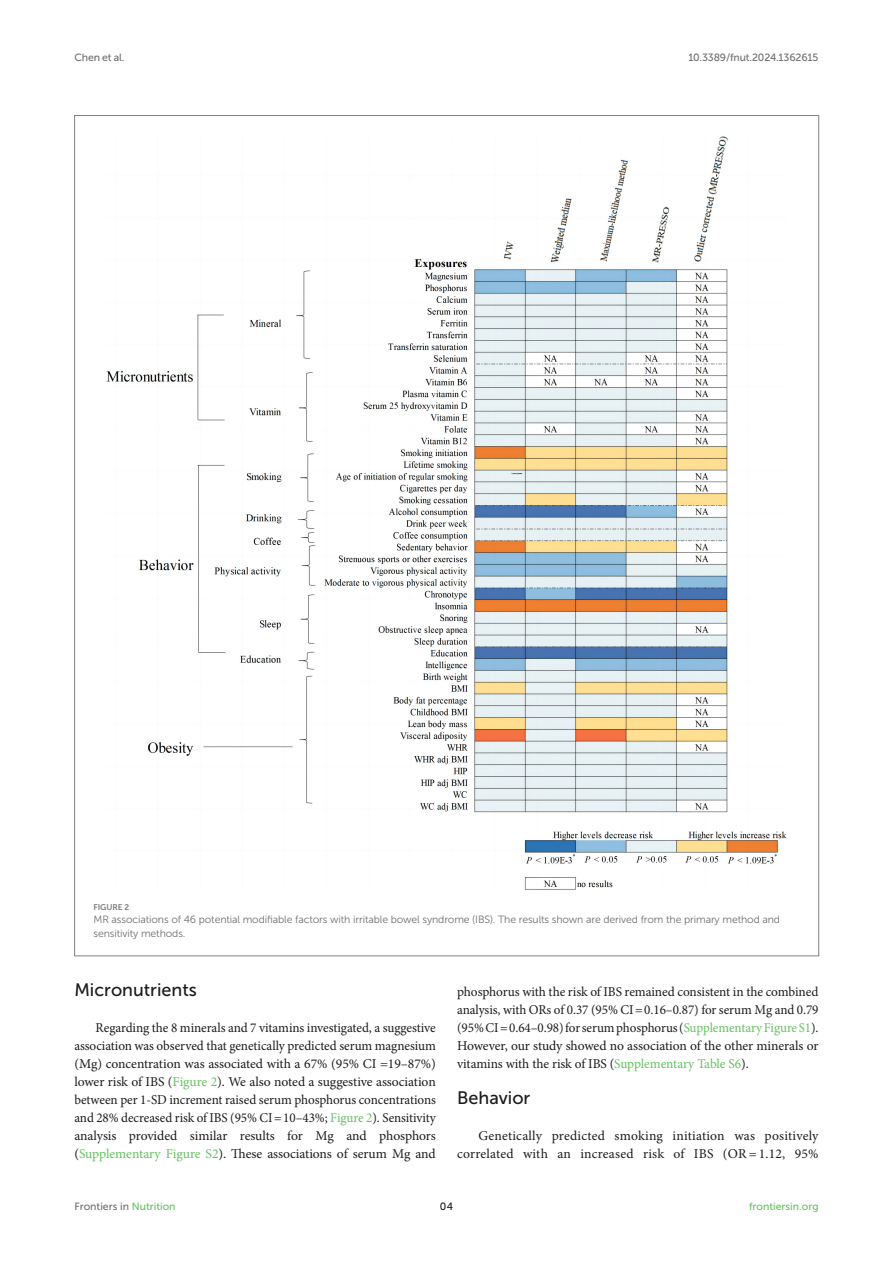
<style>
.page{position:relative;width:893px;height:1263px;background:#fff}
.page>*{position:absolute;margin:0;border:0;box-sizing:border-box;transform-origin:0 0}
.HEAD_2{font:18px "Museo Sans 500";color:#1b1c1b}
.TEXT_FLUSH{font:13.5px/18px "Minion Pro";color:#1b1c1b;text-align:justify}
.FIG_LEG{font:10.5px/13.5px "Museo Sans 300";letter-spacing:-.01em;color:#706f70}
.t1{font:10.5px "Museo Sans 500";letter-spacing:-.015em;color:#706f70}
.t2{font:10.5px "Museo Sans 500";color:#65c161}
.t3{font:10.5px "Museo Sans 500";color:#1b1c1b}
.FIG_HD{font:8.25px "Museo Sans 700";letter-spacing:-.01em;color:#7e7f7f}
.s1{color:#65c161}
</style>
<div class="page">
<img style="left:106px;top:136px;width:681px;height:754px">
<p class="t1" style="left:74px;top:51px;width:52px">Chen et al.</p>
<p class="t1" style="left:688px;top:51px;width:132px">10.3389/fnut.2024.1362615</p>
<p class="FIG_HD" style="left:94px;top:902px;width:37px">FIGURE 2</p>
<p class="FIG_LEG" style="left:94px;top:913px;width:688px">MR associations of 46 potential modifiable factors with irritable bowel syndrome (IBS). The results shown are derived from the primary method and sensitivity methods.</p>
<p class="HEAD_2" style="left:74px;top:980px;width:124px">Micronutrients</p>
<p class="TEXT_FLUSH" style="left:74px;top:1019px;width:363px;text-indent:21px">Regarding the 8 minerals and 7 vitamins investigated, a suggestive association was observed that genetically predicted serum magnesium (Mg) concentration was associated with a 67% (95% CI =19–87%) lower risk of IBS (<span class="s1">Figure 2</span>). We also noted a suggestive association between per 1-SD increment raised serum phosphorus concentrations and 28% decreased risk of IBS (95% CI=10–43%; <span class="s1">Figure 2</span>). Sensitivity analysis provided similar results for Mg and phosphors (<span class="s1">Supplementary Figure S2</span>). These associations of serum Mg and</p>
<p class="TEXT_FLUSH" style="left:457px;top:983px;width:363px">phosphorus with the risk of IBS remained consistent in the combined analysis, with ORs of 0.37 (95% CI=0.16–0.87) for serum Mg and 0.79 (95% CI=0.64–0.98) for serum phosphorus (<span class="s1">Supplementary Figure S1</span>).<br>However, our study showed no association of the other minerals or vitamins with the risk of IBS (<span class="s1">Supplementary Table S6</span>).</p>
<p class="HEAD_2" style="left:457px;top:1088px;width:75px">Behavior</p>
<p class="TEXT_FLUSH" style="left:457px;top:1127px;width:363px;text-align:right">Genetically predicted smoking initiation was positively correlated with an increased risk of IBS (OR = 1.12, 95%</p>
<p class="t1" style="left:74px;top:1200px;width:103px">Frontiers in <span class="s1">Nutrition</span></p>
<p class="t3" style="left:440px;top:1200px;width:15px">04</p>
<p class="t2" style="left:749px;top:1200px;width:71px">frontiersin.org</p>
</div>
